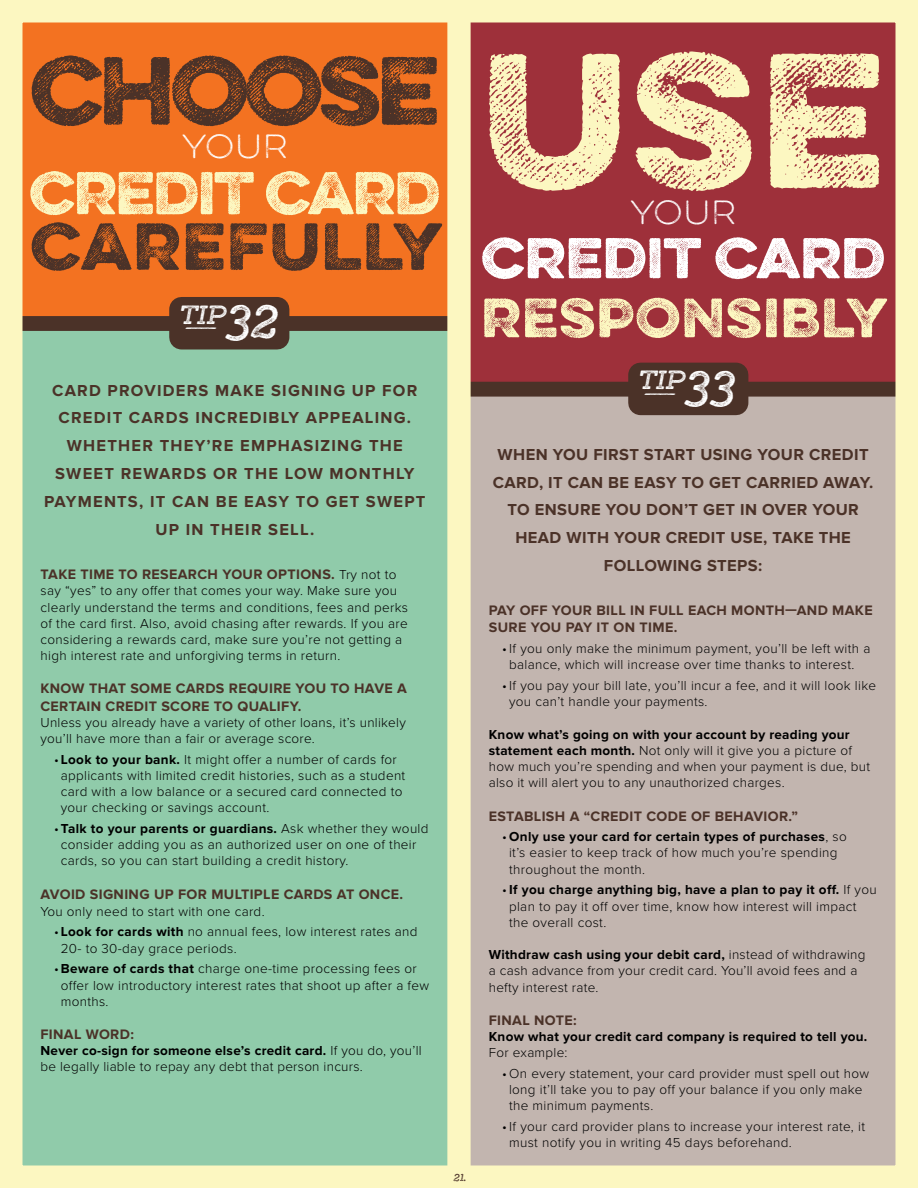
<style>
.page{position:relative;width:918px;height:1188px;background:#fff}
.page>*{position:absolute;margin:0;border:0;box-sizing:border-box;transform-origin:0 0}
.t1{font:300 170.85px "Eveleth Slant";color:#fcf7c1;scale:1.05 1}
.t2{font:300 86.4px "Eveleth Slant";letter-spacing:-.055em;color:#4b3228;scale:1.05 1}
.t3{font:300 59.4px "Eveleth Slant";letter-spacing:.02em;color:#4b3228;scale:1.05 1}
.t4{font:300 53.85px "Eveleth Slant";letter-spacing:-.03em;color:#fcf7c1;scale:1.05 1}
.t5{font:51.15px "Eveleth Slant";letter-spacing:-.005em;color:#fff;scale:1.05 1}
.t6{font:300 49.35px "Eveleth Slant";letter-spacing:.02em;color:#fcf7c1;scale:1.05 1}
.t7{font:700 40.5px "Gist X Reg";color:#fff;scale:1.05 1}
.t8{font:100 30.15px "Eveleth";letter-spacing:.02em;color:#fff;scale:1.05 1}
.t9{font:700 23.55px "Gist X Reg";letter-spacing:-.005em;color:#fff;scale:1.05 1}
.t10{font:700 16.5px/27.9px "Proxima Nova";letter-spacing:.07em;color:#4b3228;text-align:center}
.t11{font:700 16.5px/27.9px "Proxima Nova";letter-spacing:.025em;color:#4b3228;text-align:center}
.t12{font:700 14.25px/17.1px "Proxima Nova";letter-spacing:.025em;color:#4b3228}
.t13{font:300 13.5px/16.2px "Proxima Nova";letter-spacing:.025em;color:#000}
.t14{font:700 13.5px "Proxima Nova";letter-spacing:.02em;color:#000}
.t15{font:700 11.85px "Gist X Reg";color:#fff;scale:4 1}
.t16{font:700 9px "Gist X Reg";color:#4b3228;scale:1.05 1}
.s1{font-weight:300;font-size:13.5px;color:#000}
.s2{font-weight:700}
</style>
<div class="page">
<div style="left:0;top:326px;width:459px;height:862px;background:#90cbaa"></div>
<div style="left:459px;top:289px;width:459px;height:899px;background:#c2b5af"></div>
<div style="left:0;top:13px;width:459px;height:311px;background:#f37221"></div>
<div style="left:459px;top:15px;width:459px;height:369px;background:#9e303a"></div>
<div style="left:459px;top:382px;width:459px;height:15px;background:#4b3228"></div>
<div style="left:628px;top:363px;width:120px;height:52px;background:#4b3228"></div>
<div style="left:0;top:316px;width:459px;height:15px;background:#4b3228"></div>
<div style="left:169px;top:297px;width:120px;height:52px;background:#4b3228"></div>
<div style="left:0;top:0;width:471px;height:1188px;border:22px solid #fcf7c1"></div>
<div style="left:447px;top:0;width:471px;height:1188px;border:22px solid #fcf7c1"></div>
<h2 class="t2" style="left:30px;top:24px;width:392px">CHOOSE</h2>
<h3 class="t8" style="left:182px;top:126px;width:103px">YOUR</h3>
<h3 class="t4" style="left:29px;top:152px;width:393px">CREDIT CARD</h3>
<h3 class="t3" style="left:30px;top:201px;width:394px">CAREFULLY</h3>
<h1 class="t1" style="left:481px;top:-11px;width:386px">USE</h1>
<h3 class="t8" style="left:630px;top:192px;width:103px">YOUR</h3>
<h3 class="t5" style="left:481px;top:219px;width:386px">CREDIT CARD</h3>
<h3 class="t7" style="left:226px;top:293px;width:52px">32</h3>
<h3 class="t6" style="left:481px;top:280px;width:389px">RESPONSIBLY</h3>
<h3 class="t9" style="left:180px;top:298px;width:46px">TIP</h3>
<p class="t15" style="left:183px;top:319px;width:10px">—</p>
<h3 class="t7" style="left:685px;top:359px;width:50px">33</h3>
<h3 class="t9" style="left:639px;top:364px;width:46px">TIP</h3>
<p class="t10" style="left:52px;top:377px;width:367px">CARD PROVIDERS MAKE SIGNING UP FOR</p>
<p class="t15" style="left:642px;top:385px;width:10px">—</p>
<p class="t10" style="left:44px;top:405px;width:383px">CREDIT CARDS INCREDIBLY APPEALING.<br>WHETHER THEY’RE EMPHASIZING THE<br>SWEET REWARDS OR THE LOW MONTHLY<br>PAYMENTS, IT CAN BE EASY TO GET SWEPT<br>UP IN THEIR SELL.</p>
<p class="t12" style="left:40px;top:567px;width:358px">TAKE TIME TO RESEARCH YOUR OPTIONS. <span class="s1">Try not to</span></p>
<p class="t13" style="left:40px;top:583px;width:369px">say “yes” to any offer that comes your way. Make sure you clearly understand the terms and conditions, fees and perks of the card first. Also, avoid chasing after rewards. If you are considering a rewards card, make sure you’re not getting a high interest rate and unforgiving terms in return.</p>
<p class="t12" style="left:40px;top:681px;width:368px">KNOW THAT SOME CARDS REQUIRE YOU TO HAVE A<br>CERTAIN CREDIT SCORE TO QUALIFY.</p>
<p class="t13" style="left:40px;top:715px;width:367px">Unless you already have a variety of other loans, it’s unlikely you’ll have more than a fair or average score.</p>
<p class="t13" style="left:61px;top:751px;width:346px;text-indent:-7px">• <span class="s2">Look to your bank.</span> It might offer a number of cards for applicants with limited credit histories, such as a student card with a low balance or a secured card connected to your checking or savings account.</p>
<p class="t13" style="left:61px;top:821px;width:369px;text-indent:-7px">• <span class="s2">Talk to your parents or guardians.</span> Ask whether they would consider adding you as an authorized user on one of their cards, so you can start building a credit history.</p>
<p class="t12" style="left:40px;top:886px;width:364px">AVOID SIGNING UP FOR MULTIPLE CARDS AT ONCE.</p>
<p class="t13" style="left:40px;top:904px;width:226px">You only need to start with one card.</p>
<p class="t13" style="left:61px;top:924px;width:358px;text-indent:-7px">• <span class="s2">Look for cards with</span> no annual fees, low interest rates and<br>20- to 30-day grace periods.</p>
<p class="t13" style="left:61px;top:961px;width:370px;text-indent:-7px">• <span class="s2">Beware of cards that</span> charge one-time processing fees or offer low introductory interest rates that shoot up after a few months.</p>
<p class="t12" style="left:40px;top:1026px;width:95px">FINAL WORD:</p>
<p class="t13" style="left:40px;top:1043px;width:383px"><span class="s2">Never co-sign for someone else’s credit card.</span> If you do, you’ll be legally liable to repay any debt that person incurs.</p>
<p class="t16" style="left:454px;top:1171px;width:13px">21.</p>
<p class="t11" style="left:493px;top:441px;width:382px">WHEN YOU FIRST START USING YOUR CREDIT<br>CARD, IT CAN BE EASY TO GET CARRIED AWAY.<br>TO ENSURE YOU DON’T GET IN OVER YOUR<br>HEAD WITH YOUR CREDIT USE, TAKE THE<br>FOLLOWING STEPS:</p>
<p class="t12" style="left:489px;top:603px;width:385px">PAY OFF YOUR BILL IN FULL EACH MONTH—AND MAKE<br>SURE YOU PAY IT ON TIME.</p>
<p class="t13" style="left:509px;top:641px;width:363px;text-indent:-7px">• If you only make the minimum payment, you’ll be left with a balance, which will increase over time thanks to interest.</p>
<p class="t13" style="left:509px;top:678px;width:369px;text-indent:-7px">• If you pay your bill late, you’ll incur a fee, and it will look like you can’t handle your payments.</p>
<p class="t13" style="left:489px;top:726px;width:383px"><span class="s2">Know what’s going on with your account by reading your statement each month.</span> Not only will it give you a picture of how much you’re spending and when your payment is due, but also it will alert you to any unauthorized charges.</p>
<p class="t12" style="left:489px;top:808px;width:311px">ESTABLISH A “CREDIT CODE OF BEHAVIOR.”</p>
<p class="t13" style="left:509px;top:829px;width:339px;text-indent:-7px">• <span class="s2">Only use your card for certain types of purchases</span>, so it’s easier to keep track of how much you’re spending throughout the month.</p>
<p class="t13" style="left:509px;top:882px;width:369px;text-indent:-7px">• <span class="s2">If you charge anything big, have a plan to pay it off.</span> If you plan to pay it off over time, know how interest will impact the overall cost.</p>
<p class="t13" style="left:489px;top:947px;width:378px"><span class="s2">Withdraw cash using your debit card,</span> instead of withdrawing a cash advance from your credit card. You’ll avoid fees and a hefty interest rate.</p>
<p class="t12" style="left:489px;top:1012px;width:89px">FINAL NOTE:</p>
<p class="t14" style="left:489px;top:1029px;width:380px">Know what your credit card company is required to tell you.</p>
<p class="t13" style="left:489px;top:1045px;width:80px">For example:</p>
<p class="t13" style="left:509px;top:1066px;width:362px;text-indent:-7px">• On every statement, your card provider must spell out how long it’ll take you to pay off your balance if you only make the minimum payments.</p>
<p class="t13" style="left:509px;top:1119px;width:358px;text-indent:-7px">• If your card provider plans to increase your interest rate, it must notify you in writing 45 days beforehand.</p>
</div>
